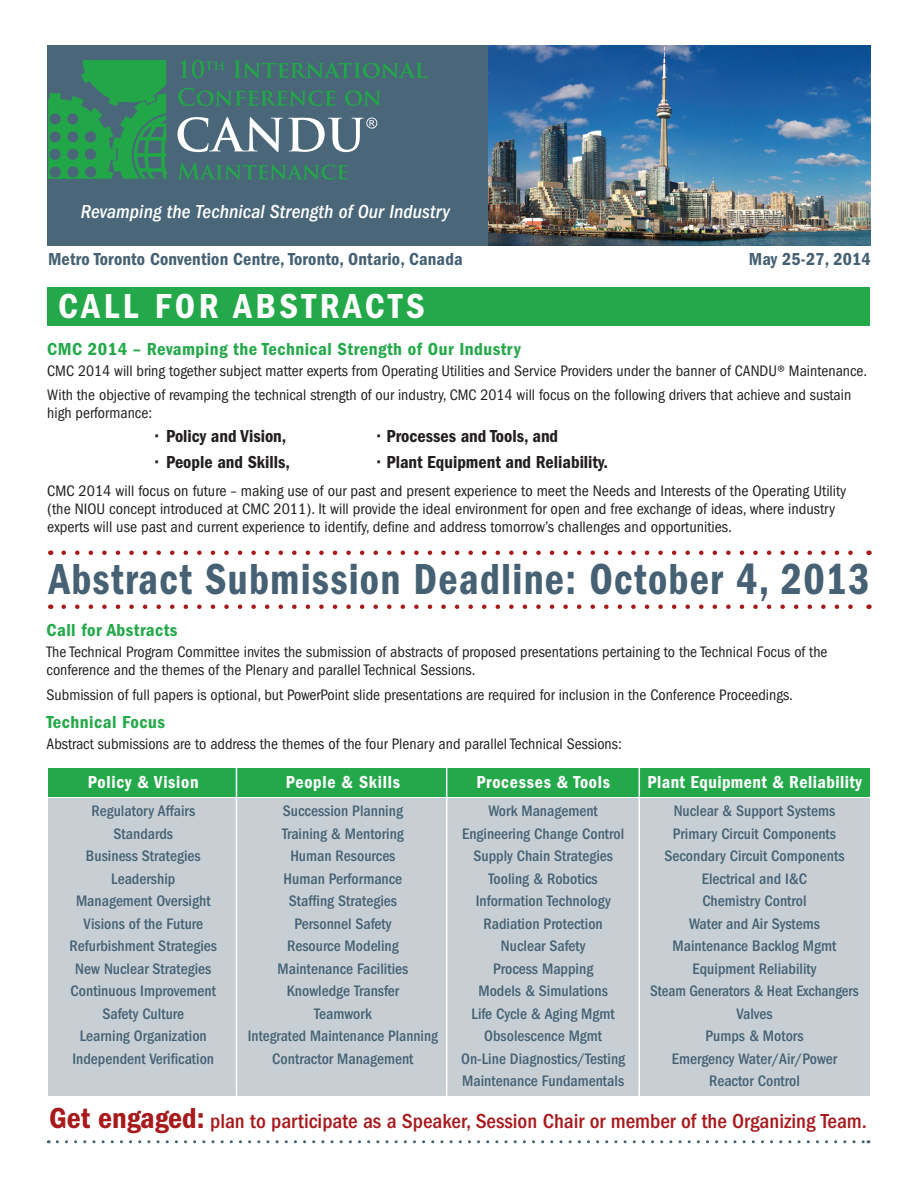
<style>
.page{position:relative;width:918px;height:1188px;background:#fff}
.page>*{position:absolute;margin:0;border:0;box-sizing:border-box;transform-origin:0 0}
.t1{font:600 condensed 45px "Franklin Gothic";letter-spacing:.03em;color:#466173;scale:.93 1}
.t2{font:600 condensed 36px "Franklin Gothic";letter-spacing:.1em;color:#fff}
.copy_9_11{font:500 condensed 21px "Franklin Gothic";color:#a8191c}
.t3{font:italic 500 condensed 19.5px "Franklin Gothic";letter-spacing:.005em;color:#fff}
._10_5_12_3pt_after{font:600 condensed 18px "Franklin Gothic";color:#231f20}
.green_head_13pt{font:600 condensed 18px "Franklin Gothic";letter-spacing:.025em;color:#24a94a}
.column_head{font:600 condensed 18px "Franklin Gothic";letter-spacing:.04em;color:#fff}
.t4{font:600 condensed 18px "Franklin Gothic";letter-spacing:.01em;color:#466173}
._10_5_12_3pt_after-2{font:condensed 15.75px/18.1px "Franklin Gothic";color:#231f20}
.column_list{font:500 condensed 15.75px "Franklin Gothic";color:#466173}
.column_list-2{font:500 condensed 15.75px "Franklin Gothic";color:#466173;scale:.96 1}
.s1{font-weight:600;font-size:30px}
</style>
<div class="page">
<div style="left:47px;top:287px;width:823px;height:39px;background:#24a94a"></div>
<img style="left:488px;top:45px;width:383px;height:201px">
<div style="left:48px;top:45px;width:440px;height:201px;background:#4a6779"></div>
<svg style="left:48px;top:60px;width:119px;height:119px"></svg>
<svg style="left:179px;top:60px;width:45px;height:18px"></svg>
<svg style="left:234px;top:60px;width:193px;height:18px"></svg>
<svg style="left:178px;top:88px;width:158px;height:18px"></svg>
<svg style="left:345px;top:90px;width:36px;height:16px"></svg>
<svg style="left:177px;top:162px;width:171px;height:18px"></svg>
<svg style="left:178px;top:117px;width:199px;height:35px"></svg>
<div style="left:48px;top:798px;width:822px;height:298px;background:#c7cfd5"></div>
<div style="left:48px;top:768px;width:822px;height:28px;background:#24a94a"></div>
<svg style="left:64px;top:550px;width:789px;height:5px"></svg>
<svg style="left:64px;top:604px;width:789px;height:5px"></svg>
<svg style="left:57px;top:1140px;width:812px;height:3px"></svg>
<hr style="left:236px;top:768px;width:1px;height:328px;background:#fff">
<hr style="left:446px;top:768px;width:1px;height:328px;background:#fff">
<hr style="left:639px;top:768px;width:1px;height:328px;background:#fff">
<p class="t3" style="left:81px;top:200px;width:371px">Revamping the Technical Strength of Our Industry</p>
<p class="t4" style="left:48px;top:249px;width:416px">Metro Toronto Convention Centre, Toronto, Ontario, Canada</p>
<p class="t4" style="left:749px;top:249px;width:123px">May 25-27, 2014</p>
<p class="t2" style="left:58px;top:285px;width:368px">CALL FOR ABSTRACTS</p>
<p class="green_head_13pt" style="left:47px;top:338px;width:475px">CMC 2014 – Revamping the Technical Strength of Our Industry</p>
<p class="_10_5_12_3pt_after-2" style="left:47px;top:362px;width:822px">CMC 2014 will bring together subject matter experts from Operating Utilities and Service Providers under the banner of CANDU® Maintenance.</p>
<p class="_10_5_12_3pt_after-2" style="left:47px;top:386px;width:805px">With the objective of revamping the technical strength of our industry, CMC 2014 will focus on the following drivers that achieve and sustain high performance:</p>
<p class="_10_5_12_3pt_after" style="left:156px;top:426px;width:132px">• Policy and Vision,</p>
<p class="_10_5_12_3pt_after" style="left:378px;top:426px;width:182px">• Processes and Tools, and</p>
<p class="_10_5_12_3pt_after" style="left:156px;top:452px;width:136px">• People and Skills,</p>
<p class="_10_5_12_3pt_after" style="left:378px;top:452px;width:232px">• Plant Equipment and Reliability.</p>
<p class="_10_5_12_3pt_after-2" style="left:47px;top:481px;width:801px">CMC 2014 will focus on future – making use of our past and present experience to meet the Needs and Interests of the Operating Utility (the NIOU concept introduced at CMC 2011). It will provide the ideal environment for open and free exchange of ideas, where industry experts will use past and current experience to identify, define and address tomorrow’s challenges and opportunities.</p>
<p class="t1" style="left:49px;top:553px;width:885px">Abstract Submission Deadline: October 4, 2013</p>
<p class="green_head_13pt" style="left:47px;top:620px;width:132px">Call for Abstracts</p>
<p class="_10_5_12_3pt_after-2" style="left:47px;top:643px;width:783px">The Technical Program Committee invites the submission of abstracts of proposed presentations pertaining to the Technical Focus of the conference and the themes of the Plenary and parallel Technical Sessions.</p>
<p class="_10_5_12_3pt_after-2" style="left:47px;top:686px;width:748px">Submission of full papers is optional, but PowerPoint slide presentations are required for inclusion in the Conference Proceedings.</p>
<p class="green_head_13pt" style="left:47px;top:711px;width:120px">Technical Focus</p>
<p class="_10_5_12_3pt_after-2" style="left:47px;top:735px;width:577px">Abstract submissions are to address the themes of the four Plenary and parallel Technical Sessions:</p>
<p class="column_head" style="left:88px;top:772px;width:112px">Policy &amp; Vision</p>
<p class="column_head" style="left:286px;top:772px;width:116px">People &amp; Skills</p>
<p class="column_head" style="left:476px;top:772px;width:135px">Processes &amp; Tools</p>
<p class="column_head" style="left:647px;top:772px;width:216px">Plant Equipment &amp; Reliability</p>
<p class="column_list" style="left:91px;top:802px;width:105px">Regulatory Affairs</p>
<p class="column_list" style="left:114px;top:824px;width:61px">Standards</p>
<p class="column_list" style="left:86px;top:847px;width:116px">Business Strategies</p>
<p class="column_list" style="left:111px;top:869px;width:66px">Leadership</p>
<p class="column_list" style="left:76px;top:892px;width:136px">Management Oversight</p>
<p class="column_list" style="left:83px;top:914px;width:121px">Visions of the Future</p>
<p class="column_list" style="left:70px;top:937px;width:149px">Refurbishment Strategies</p>
<p class="column_list" style="left:75px;top:959px;width:138px">New Nuclear Strategies</p>
<p class="column_list" style="left:71px;top:982px;width:147px">Continuous Improvement</p>
<p class="column_list" style="left:102px;top:1004px;width:83px">Safety Culture</p>
<p class="column_list" style="left:80px;top:1027px;width:129px">Learning Organization</p>
<p class="column_list" style="left:72px;top:1049px;width:143px">Independent Verification</p>
<p class="column_list" style="left:283px;top:802px;width:122px">Succession Planning</p>
<p class="column_list" style="left:282px;top:824px;width:123px">Training &amp; Mentoring</p>
<p class="column_list" style="left:290px;top:847px;width:107px">Human Resources</p>
<p class="column_list" style="left:284px;top:869px;width:120px">Human Performance</p>
<p class="column_list" style="left:289px;top:892px;width:110px">Staffing Strategies</p>
<p class="column_list" style="left:294px;top:914px;width:99px">Personnel Safety</p>
<p class="column_list" style="left:287px;top:937px;width:113px">Resource Modeling</p>
<p class="column_list" style="left:278px;top:959px;width:132px">Maintenance Facilities</p>
<p class="column_list" style="left:287px;top:982px;width:114px">Knowledge Transfer</p>
<p class="column_list" style="left:314px;top:1004px;width:59px">Teamwork</p>
<p class="column_list" style="left:248px;top:1027px;width:192px">Integrated Maintenance Planning</p>
<p class="column_list" style="left:272px;top:1049px;width:143px">Contractor Management</p>
<p class="column_list" style="left:489px;top:802px;width:111px">Work Management</p>
<p class="column_list" style="left:462px;top:824px;width:164px">Engineering Change Control</p>
<p class="column_list" style="left:473px;top:847px;width:141px">Supply Chain Strategies</p>
<p class="column_list" style="left:489px;top:869px;width:111px">Tooling &amp; Robotics</p>
<p class="column_list" style="left:476px;top:892px;width:137px">Information Technology</p>
<p class="column_list" style="left:484px;top:914px;width:121px">Radiation Protection</p>
<p class="column_list" style="left:501px;top:937px;width:86px">Nuclear Safety</p>
<p class="column_list" style="left:493px;top:959px;width:102px">Process Mapping</p>
<p class="column_list" style="left:478px;top:982px;width:131px">Models &amp; Simulations</p>
<p class="column_list" style="left:472px;top:1004px;width:145px">Life Cycle &amp; Aging Mgmt</p>
<p class="column_list" style="left:484px;top:1027px;width:119px">Obsolescence Mgmt</p>
<p class="column_list" style="left:461px;top:1049px;width:166px">On-Line Diagnostics/Testing</p>
<p class="column_list" style="left:462px;top:1072px;width:164px">Maintenance Fundamentals</p>
<p class="column_list" style="left:674px;top:802px;width:163px">Nuclear &amp; Support Systems</p>
<p class="column_list" style="left:673px;top:824px;width:165px">Primary Circuit Components</p>
<p class="column_list" style="left:664px;top:847px;width:182px">Secondary Circuit Components</p>
<p class="column_list" style="left:702px;top:869px;width:107px">Electrical and I&amp;C</p>
<p class="column_list" style="left:702px;top:892px;width:106px">Chemistry Control</p>
<p class="column_list" style="left:689px;top:914px;width:132px">Water and Air Systems</p>
<p class="column_list" style="left:673px;top:937px;width:165px">Maintenance Backlog Mgmt</p>
<p class="column_list" style="left:693px;top:959px;width:125px">Equipment Reliability</p>
<p class="column_list-2" style="left:650px;top:982px;width:219px">Steam Generators &amp; Heat Exchangers</p>
<p class="column_list" style="left:736px;top:1004px;width:38px">Valves</p>
<p class="column_list" style="left:705px;top:1027px;width:100px">Pumps &amp; Motors</p>
<p class="column_list" style="left:672px;top:1049px;width:167px">Emergency Water/Air/Power</p>
<p class="column_list" style="left:709px;top:1072px;width:92px">Reactor Control</p>
<p class="copy_9_11" style="left:49px;top:1109px;width:819px"><span class="s1">Get engaged:</span> plan to participate as a Speaker, Session Chair or member of the Organizing Team.</p>
</div>
